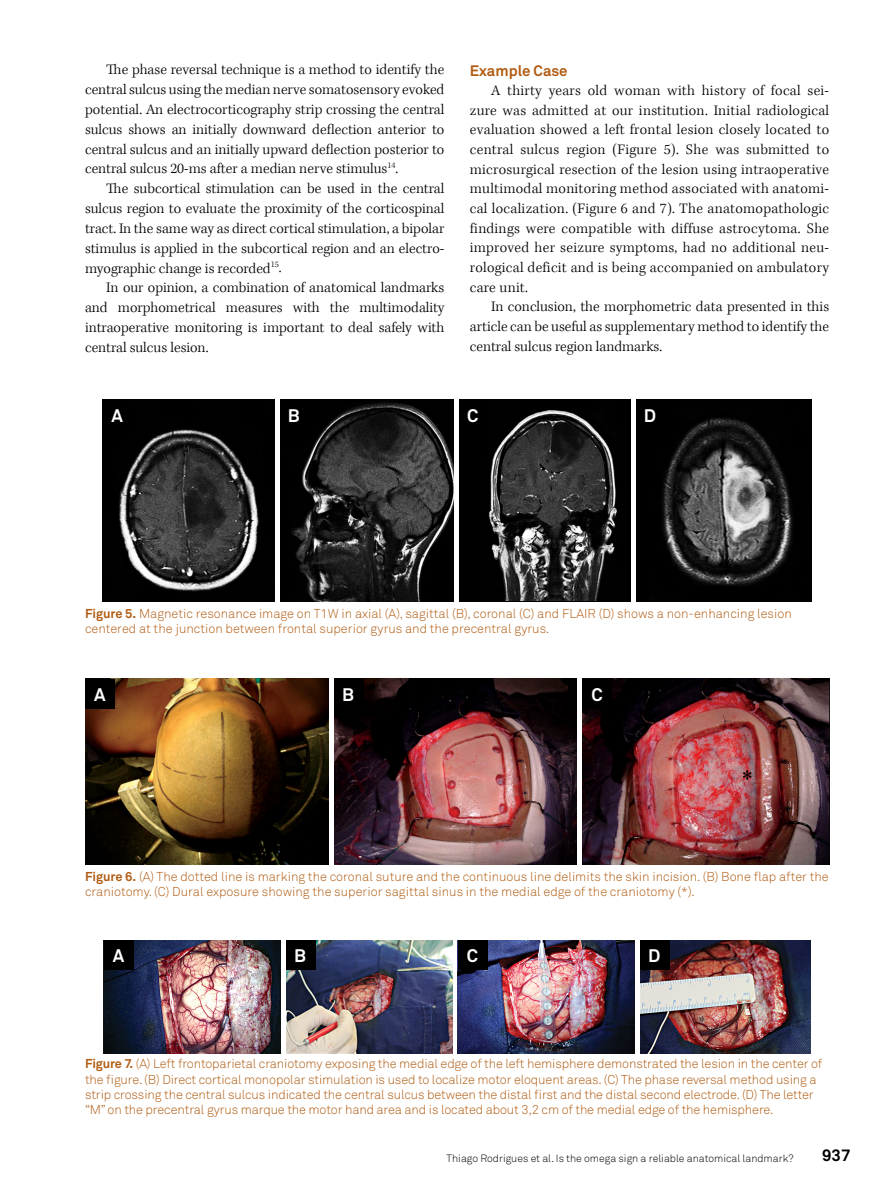
<style>
.page{position:relative;width:893px;height:1191px;background:#fff}
.page>*{position:absolute;margin:0;border:0;box-sizing:border-box;transform-origin:0 0}
.t1{font:700 18px "Akkurat Pro";color:#fff}
.t2{font:700 16.5px "Akkurat Pro";color:#000}
.t3{font:300 15px/19.8px "Kepler Std";color:#000;text-align:justify}
.t4{font:700 15px "Akkurat Pro";color:#b15c12}
.t5{font:12.75px/15.3px "Akkurat Light Pro";letter-spacing:-.01em;color:#b15c12}
.t6{font:10.5px "Akkurat Light Pro";color:#000}
.s1{font-family:"Akkurat Pro";font-weight:700}
</style>
<div class="page">
<img style="left:85px;top:678px;width:744px;height:187px">
<div style="left:85px;top:678px;width:30px;height:30px;background:#000"></div>
<div style="left:334px;top:678px;width:30px;height:30px;background:#000"></div>
<div style="left:582px;top:678px;width:30px;height:30px;background:#000"></div>
<hr style="left:330px;top:679px;width:4px;height:186px;background:#fff">
<hr style="left:578px;top:679px;width:4px;height:186px;background:#fff">
<div style="left:457px;top:399px;width:355px;height:203px;background:#000"></div>
<img style="left:102px;top:400px;width:352px;height:201px">
<img style="left:489px;top:410px;width:304px;height:190px">
<div style="left:102px;top:400px;width:30px;height:29px;background:#000"></div>
<div style="left:280px;top:400px;width:29px;height:29px;background:#000"></div>
<div style="left:635px;top:400px;width:30px;height:29px;background:#000"></div>
<div style="left:275px;top:400px;width:5px;height:202px;background:#fff"></div>
<hr style="left:455px;top:400px;width:4px;height:202px;background:#fff">
<hr style="left:631px;top:400px;width:4px;height:202px;background:#fff">
<img style="left:104px;top:940px;width:706px;height:113px">
<div style="left:104px;top:940px;width:29px;height:30px;background:#000"></div>
<div style="left:286px;top:940px;width:30px;height:30px;background:#000"></div>
<hr style="left:282px;top:940px;width:4px;height:113px;background:#fff">
<svg style="left:454px;top:940px;width:4px;height:113px"></svg>
<div style="left:458px;top:940px;width:29px;height:30px;background:#000"></div>
<div style="left:640px;top:940px;width:30px;height:30px;background:#000"></div>
<hr style="left:636px;top:940px;width:4px;height:113px;background:#fff">
<p class="t3" style="left:85px;top:60px;width:361px;text-indent:21px">The phase reversal technique is a method to identify the central sulcus using the median nerve somatosensory evoked potential. An electrocorticography strip crossing the central sulcus shows an initially downward deflection anterior to central sulcus and an initially upward deflection posterior to central sulcus 20-ms after a median nerve stimulus<sup>14</sup>.</p>
<p class="t3" style="left:85px;top:179px;width:361px;text-indent:21px">The subcortical stimulation can be used in the central sulcus region to evaluate the proximity of the corticospinal tract. In the same way as direct cortical stimulation, a bipolar stimulus is applied in the subcortical region and an electro&shy;myographic change is recorded<sup>15</sup>.</p>
<p class="t3" style="left:85px;top:278px;width:361px;text-indent:21px">In our opinion, a combination of anatomical landmarks and morphometrical measures with the multimodality intraoperative monitoring is important to deal safely with central sulcus lesion.</p>
<p class="t4" style="left:470px;top:61px;width:99px">Example Case</p>
<p class="t3" style="left:470px;top:81px;width:361px;text-indent:21px">A thirty years old woman with history of focal sei&shy;zure was admitted at our institution. Initial radiological evaluation showed a left frontal lesion closely located to central sulcus region (Figure 5). She was submitted to microsurgical resection of the lesion using intraoperative multimodal monitoring method associated with anatomi&shy;cal localization. (Figure 6 and 7). The anatomopathologic findings were compatible with diffuse astrocytoma. She improved her seizure symptoms, had no additional neu&shy;rological deficit and is being accompanied on ambulatory care unit.</p>
<p class="t3" style="left:470px;top:297px;width:361px;text-indent:21px">In conclusion, the morphometric data presented in this article can be useful as supplementary method to identify the central sulcus region landmarks.</p>
<p class="t1" style="left:111px;top:404px;width:13px">A</p>
<p class="t1" style="left:288px;top:404px;width:11px">B</p>
<p class="t1" style="left:467px;top:404px;width:12px">C</p>
<p class="t1" style="left:644px;top:404px;width:12px">D</p>
<p class="t5" style="left:85px;top:606px;width:708px"><span class="s1">Figure 5.</span> Magnetic resonance image on T1W in axial (A), sagittal (B), coronal (C) and FLAIR (D) shows a non-enhancing lesion centered at the junction between frontal superior gyrus and the precentral gyrus.</p>
<p class="t1" style="left:94px;top:683px;width:13px">A</p>
<p class="t1" style="left:342px;top:683px;width:11px">B</p>
<p class="t1" style="left:591px;top:683px;width:12px">C</p>
<p class="t5" style="left:85px;top:868px;width:745px"><span class="s1">Figure 6.</span> (A) The dotted line is marking the coronal suture and the continuous line delimits the skin incision. (B) Bone flap after the craniotomy. (C) Dural exposure showing the superior sagittal sinus in the medial edge of the craniotomy (*).</p>
<p class="t1" style="left:113px;top:944px;width:13px">A</p>
<p class="t1" style="left:294px;top:944px;width:11px">B</p>
<p class="t1" style="left:467px;top:944px;width:12px">C</p>
<p class="t1" style="left:648px;top:944px;width:12px">D</p>
<p class="t5" style="left:85px;top:1056px;width:739px"><span class="s1">Figure 7.</span> (A) Left frontoparietal craniotomy exposing the medial edge of the left hemisphere demonstrated the lesion in the center of the figure. (B) Direct cortical monopolar stimulation is used to localize motor eloquent areas. (C) The phase reversal method using a strip crossing the central sulcus indicated the central sulcus between the distal first and the distal second electrode. (D) The letter “M” on the precentral gyrus marque the motor hand area and is located about 3,2 cm of the medial edge of the hemisphere.</p>
<p class="t6" style="left:447px;top:1151px;width:348px">Thiago Rodrigues et al. Is the omega sign a reliable anatomical landmark?</p>
<p class="t2" style="left:822px;top:1145px;width:30px">937</p>
</div>
